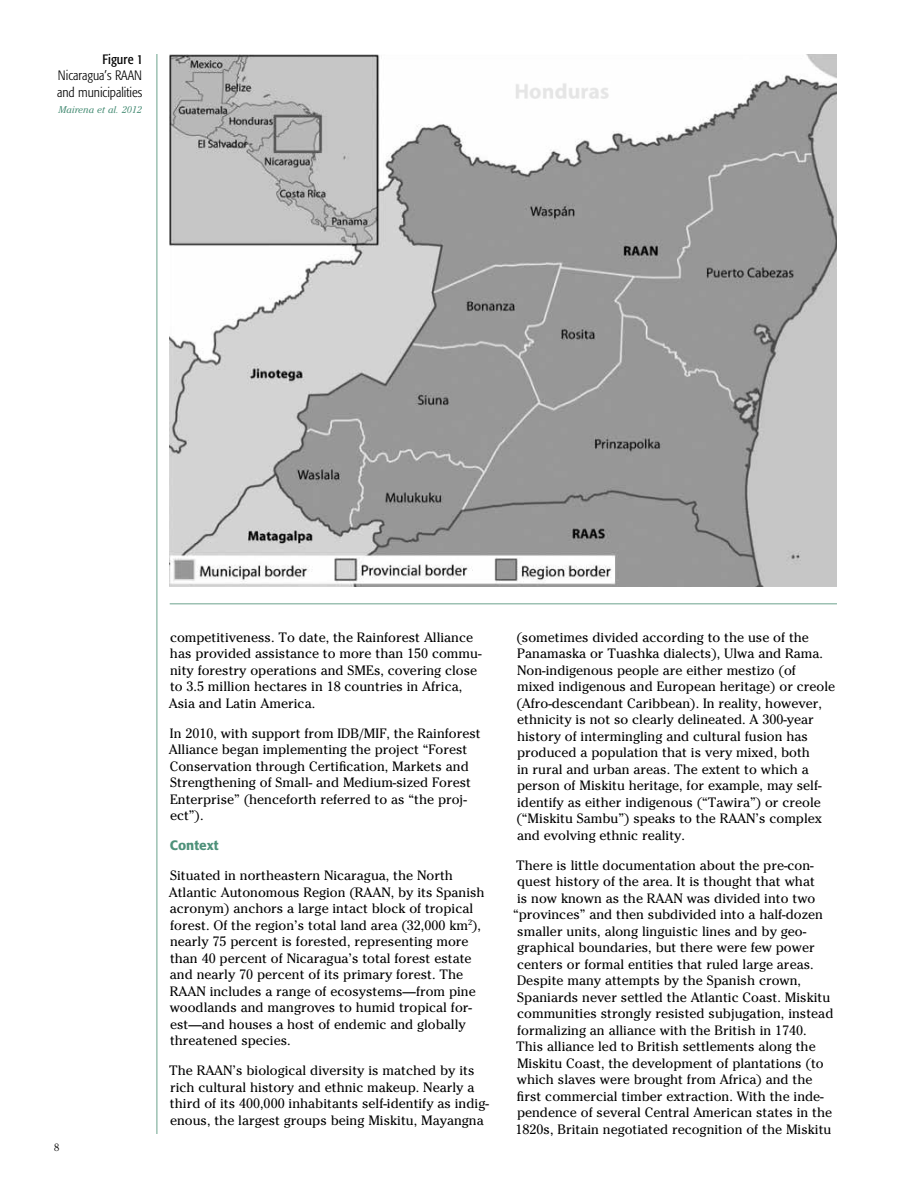
<style>
.page{position:relative;width:918px;height:1188px;background:#fff}
.page>*{position:absolute;margin:0;border:0;box-sizing:border-box;transform-origin:0 0}
.t1{font:13.5px/16.5px "Cheltenham";color:#000}
.t2{font:300 condensed 13.5px/16.2px "Formata";color:#000}
.t3{font:500 13.5px "Formata";color:#4e917a}
.t4{font:condensed 13.5px "Formata";color:#000}
.t5{font:300 10.5px "Cheltenham";color:#000}
.t6{font:italic 9.75px "Cheltenham";color:#4e917a}
</style>
<div class="page">
<hr style="left:156px;top:54px;width:2px;height:1080px;background:#9dc1b3">
<img style="left:170px;top:54px;width:667px;height:532px">
<hr style="left:170px;top:603px;width:667px;height:1px;background:#9dc1b3">
<div style="left:490px;top:70px;width:139px;height:39px;background:#fff"></div>
<p class="t4" style="left:103px;top:51px;width:42px">Figure 1</p>
<p class="t2" style="left:57px;top:68px;width:87px">Nicaragua’s RAAN and municipalities</p>
<p class="t6" style="left:59px;top:104px;width:85px">Mairena et al. 2012</p>
<p class="t5" style="left:54px;top:1141px;width:7px">8</p>
<p class="t1" style="left:169px;top:629px;width:314px">competitiveness. To date, the Rainforest Alliance has provided assistance to more than 150 commu&shy;nity forestry operations and SMEs, covering close to 3.5 million hectares in 18 countries in Africa, Asia and Latin America.</p>
<p class="t1" style="left:169px;top:725px;width:313px">In 2010, with support from IDB/MIF, the Rainforest Alliance began implementing the project “Forest Conservation through Certification, Markets and Strengthening of Small- and Medium-sized Forest Enterprise” (henceforth referred to as “the proj&shy;ect”).</p>
<p class="t3" style="left:170px;top:837px;width:50px">Context</p>
<p class="t1" style="left:169px;top:867px;width:317px">Situated in northeastern Nicaragua, the North Atlantic Autonomous Region (RAAN, by its Spanish acronym) anchors a large intact block of tropical forest. Of the region’s total land area (32,000 km<sup>2</sup>), nearly 75 percent is forested, representing more than 40 percent of Nicaragua’s total forest estate and nearly 70 percent of its primary forest. The RAAN includes a range of ecosystems—from pine woodlands and mangroves to humid tropical for&shy;est—and houses a host of endemic and globally threatened species.</p>
<p class="t1" style="left:169px;top:1062px;width:321px">The RAAN’s biological diversity is matched by its rich cultural history and ethnic makeup. Nearly a third of its 400,000 inhabitants self-identify as indig&shy;enous, the largest groups being Miskitu, Mayangna</p>
<p class="t1" style="left:517px;top:629px;width:320px">(sometimes divided according to the use of the Panamaska or Tuashka dialects), Ulwa and Rama.<br>Non-indigenous people are either mestizo (of mixed indigenous and European heritage) or creole (Afro-descendant Caribbean). In reality, however, ethnicity is not so clearly delineated. A 300-year history of intermingling and cultural fusion has produced a population that is very mixed, both<br>in rural and urban areas. The extent to which a person of Miskitu heritage, for example, may self&shy;identify as either indigenous (“Tawira”) or creole (“Miskitu Sambu”) speaks to the RAAN’s complex and evolving ethnic reality.</p>
<p class="t1" style="left:516px;top:857px;width:299px">There is little documentation about the pre-con-</p>
<p class="t1" style="left:517px;top:873px;width:299px">quest history of the area. It is thought that what</p>
<p class="t1" style="left:517px;top:890px;width:300px">is now known as the RAAN was divided into two</p>
<p class="t1" style="left:513px;top:906px;width:311px">“provinces” and then subdivided into a half-dozen</p>
<p class="t1" style="left:517px;top:923px;width:290px">smaller units, along linguistic lines and by geo-</p>
<p class="t1" style="left:517px;top:939px;width:299px">graphical boundaries, but there were few power</p>
<p class="t1" style="left:517px;top:956px;width:298px">centers or formal entities that ruled large areas.</p>
<p class="t1" style="left:517px;top:972px;width:285px">Despite many attempts by the Spanish crown,</p>
<p class="t1" style="left:517px;top:989px;width:314px">Spaniards never settled the Atlantic Coast. Miskitu</p>
<p class="t1" style="left:517px;top:1005px;width:318px">communities strongly resisted subjugation, instead</p>
<p class="t1" style="left:517px;top:1022px;width:291px">formalizing an alliance with the British in 1740.</p>
<p class="t1" style="left:516px;top:1038px;width:301px">This alliance led to British settlements along the</p>
<p class="t1" style="left:517px;top:1055px;width:308px">Miskitu Coast, the development of plantations (to</p>
<p class="t1" style="left:517px;top:1071px;width:297px">which slaves were brought from Africa) and the</p>
<p class="t1" style="left:517px;top:1088px;width:308px">first commercial timber extraction. With the inde-</p>
<p class="t1" style="left:517px;top:1104px;width:317px">pendence of several Central American states in the</p>
<p class="t1" style="left:516px;top:1121px;width:317px">1820s, Britain negotiated recognition of the Miskitu</p>
</div>
